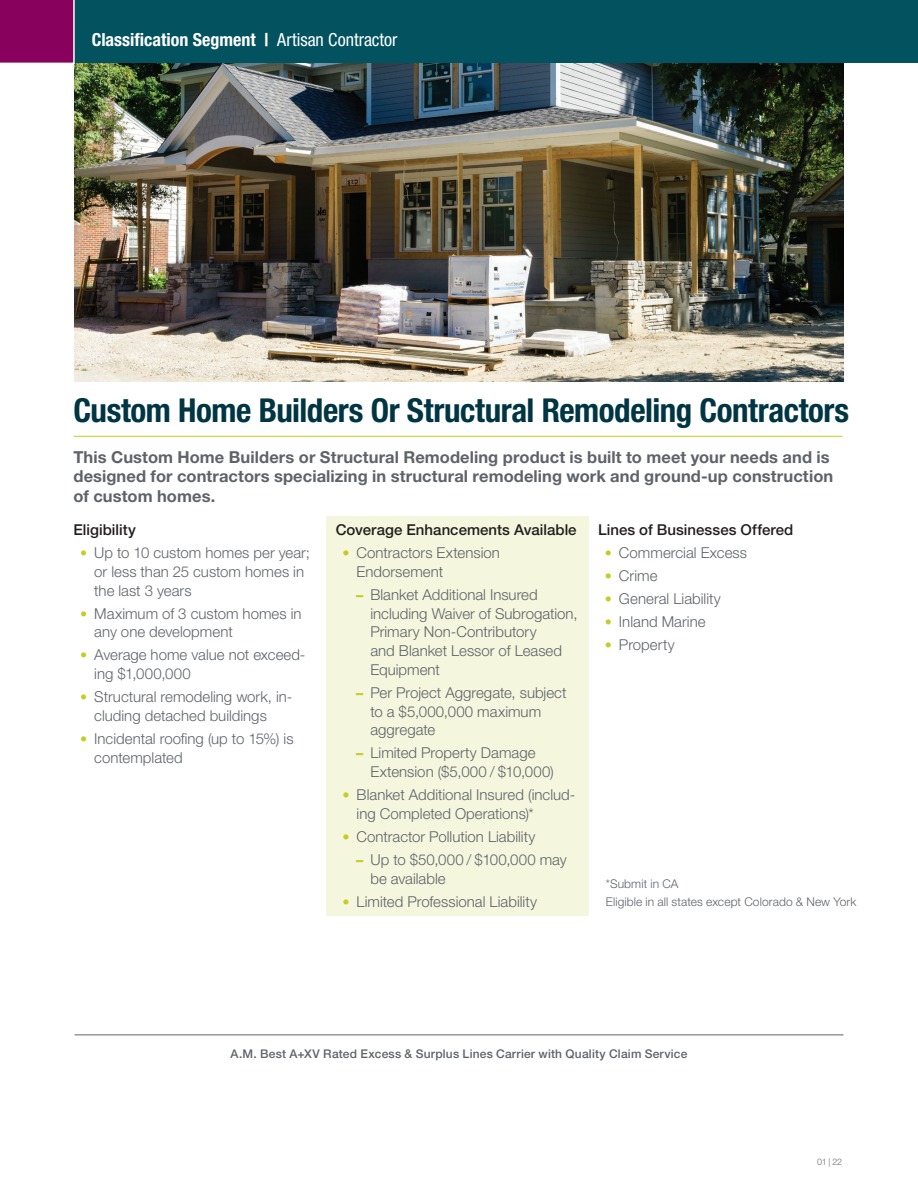
<style>
.page{position:relative;width:918px;height:1188px;background:#fff}
.page>*{position:absolute;margin:0;border:0;box-sizing:border-box;transform-origin:0 0}
.Head{font:700 condensed 33px "Helvetica Neue LT Std";letter-spacing:-.01em;color:#003543}
.t1{font:700 condensed 18px "Helvetica Neue LT Std";color:#fff}
.Intro{font:700 16.5px/19.5px "Helvetica Neue LT Std";letter-spacing:.005em;color:#5f6369}
.t2{font:700 condensed 16.5px "Helvetica Neue LT Std";letter-spacing:.005em;color:#fff}
.t3{font:300 15px/18.8px "Helvetica Neue LT Std";color:#5f6369}
.Subhead{font:500 15px "Helvetica Neue LT Std";letter-spacing:.005em;color:#231f20}
.t4{font:500 12px "Helvetica Neue LT Std";letter-spacing:.015em;color:#5f6369}
.t5{font:300 12px "Helvetica Neue LT Std";letter-spacing:.01em;color:#5f6369}
.t6{font:300 9px "Helvetica Neue LT Std";color:#6c6d70}
.s1{font-weight:400}
.s2{font-weight:800;font-size:14.25px;color:#c5cc22}
</style>
<div class="page">
<hr style="left:73px;top:436px;width:769px;height:1px;background:#c5cc22">
<img style="left:75px;top:63px;width:769px;height:318px">
<hr style="left:75px;top:1035px;width:768px;height:1px;background:#5f6369">
<div style="left:327px;top:516px;width:262px;height:400px;background:#f4f6dd"></div>
<div style="left:0;top:0;width:918px;height:63px;background:#025260"></div>
<div style="left:0;top:0;width:75px;height:64px;background:#87015d"></div>
<p class="t2" style="left:270px;top:20px;width:154px">ARTISAN CONTRACTOR</p>
<p class="t1" style="left:92px;top:29px;width:307px">Classification Segment | <span class="s1">Artisan Contractor</span></p>
<p class="Head" style="left:73px;top:390px;width:777px">Custom Home Builders Or Structural Remodeling Contractors</p>
<p class="Intro" style="left:73px;top:447px;width:761px">This Custom Home Builders or Structural Remodeling product is built to meet your needs and is designed for contractors specializing in structural remodeling work and ground-up construction of custom homes.</p>
<p class="Subhead" style="left:73px;top:521px;width:64px">Eligibility</p>
<p class="t3" style="left:94px;top:543px;width:217px;text-indent:-14px"><span class="s2">•</span> Up to 10 custom homes per year; or less than 25 custom homes in the last 3 years</p>
<p class="t3" style="left:94px;top:604px;width:209px;text-indent:-14px"><span class="s2">•</span> Maximum of 3 custom homes in any one development</p>
<p class="t3" style="left:94px;top:645px;width:213px;text-indent:-14px"><span class="s2">•</span> Average home value not exceed&shy;ing $1,000,000</p>
<p class="t3" style="left:94px;top:687px;width:200px;text-indent:-14px"><span class="s2">•</span> Structural remodeling work, in&shy;cluding detached buildings</p>
<p class="t3" style="left:94px;top:729px;width:201px;text-indent:-14px"><span class="s2">•</span> Incidental roofing (up to 15%) is contemplated</p>
<p class="Subhead" style="left:336px;top:521px;width:242px">Coverage Enhancements Available</p>
<p class="t3" style="left:357px;top:543px;width:145px;text-indent:-14px"><span class="s2">•</span> Contractors Extension<br>Endorsement</p>
<p class="t3" style="left:370px;top:585px;width:209px;text-indent:-14px"><span class="s2">–</span> Blanket Additional Insured including Waiver of Subrogation,<br>Primary Non-Contributory<br>and Blanket Lessor of Leased<br>Equipment</p>
<p class="t3" style="left:370px;top:683px;width:198px;text-indent:-14px"><span class="s2">–</span> Per Project Aggregate, subject to a $5,000,000 maximum aggregate</p>
<p class="t3" style="left:370px;top:743px;width:185px;text-indent:-14px"><span class="s2">–</span> Limited Property Damage<br>Extension ($5,000 / $10,000)</p>
<p class="t3" style="left:357px;top:785px;width:220px;text-indent:-14px"><span class="s2">•</span> Blanket Additional Insured (includ&shy;ing Completed Operations)*</p>
<p class="t3" style="left:343px;top:827px;width:194px"><span class="s2">•</span> Contractor Pollution Liability</p>
<p class="t3" style="left:370px;top:850px;width:198px;text-indent:-14px"><span class="s2">–</span> Up to $50,000 / $100,000 may be available</p>
<p class="t3" style="left:343px;top:892px;width:196px"><span class="s2">•</span> Limited Professional Liability</p>
<p class="Subhead" style="left:598px;top:521px;width:197px">Lines of Businesses Offered</p>
<p class="t3" style="left:605px;top:543px;width:144px"><span class="s2">•</span> Commercial Excess</p>
<p class="t3" style="left:605px;top:566px;width:54px"><span class="s2">•</span> Crime</p>
<p class="t3" style="left:605px;top:589px;width:117px"><span class="s2">•</span> General Liability</p>
<p class="t3" style="left:605px;top:612px;width:102px"><span class="s2">•</span> Inland Marine</p>
<p class="t3" style="left:605px;top:635px;width:71px"><span class="s2">•</span> Property</p>
<p class="t5" style="left:606px;top:876px;width:74px">*Submit in CA</p>
<p class="t5" style="left:606px;top:894px;width:252px">Eligible in all states except Colorado &amp; New York</p>
<p class="t4" style="left:230px;top:1047px;width:459px">A.M. Best A+XV Rated Excess &amp; Surplus Lines Carrier with Quality Claim Service</p>
<p class="t6" style="left:817px;top:1156px;width:26px">01 | 22</p>
</div>
